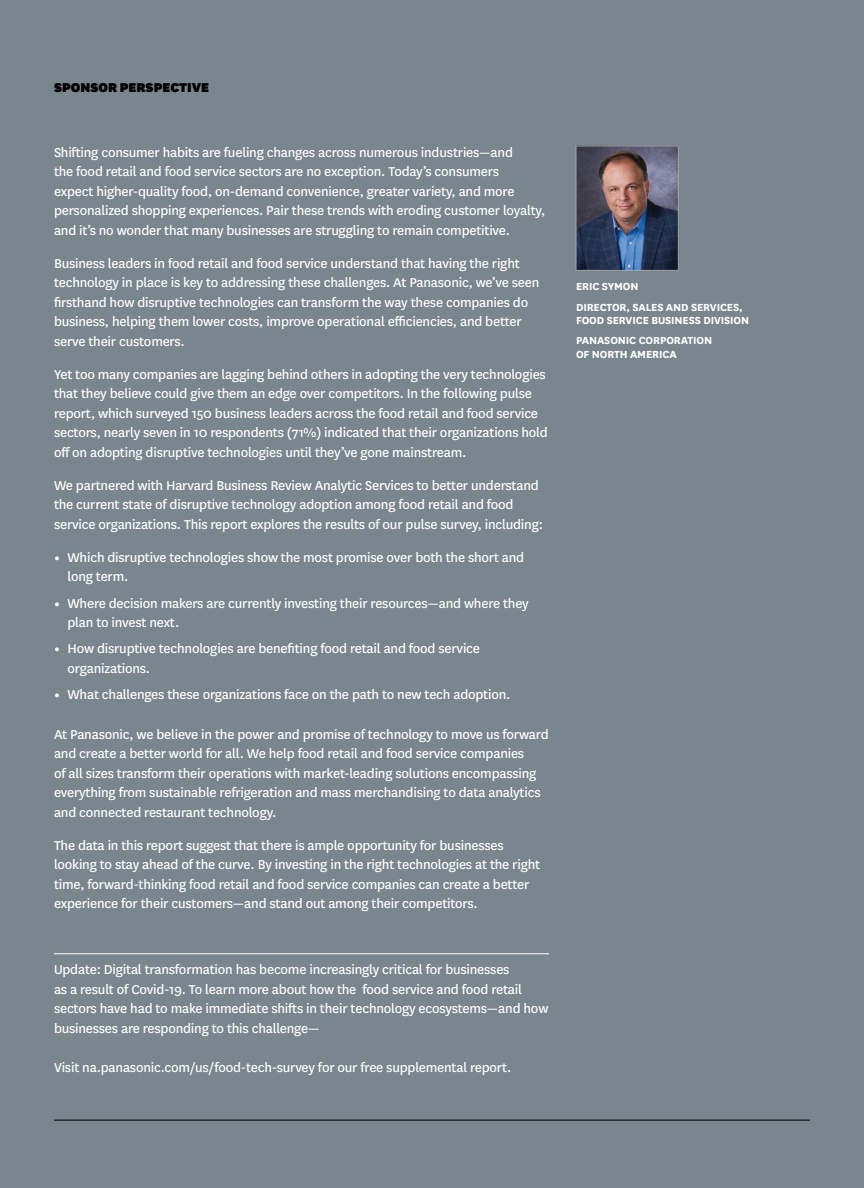
<style>
.page{position:relative;width:864px;height:1188px;background:#7a868d}
.page>*{position:absolute;margin:0;border:0;box-sizing:border-box;transform-origin:0 0}
.t1{font:15px/19.5px "National HBR";letter-spacing:-.015em;color:#fff}
.t2{font:900 15px "National HBR";color:#000}
.t3{font:700 12px/20.2px "National HBR";letter-spacing:-.01em;color:#fff}
</style>
<div class="page">
<hr style="left:54px;top:1120px;width:756px;height:1px;background:#000">
<img style="left:578px;top:148px;width:99px;height:121px">
<div style="left:576px;top:146px;width:103px;height:125px;border:1px solid #a7a9ac"></div>
<hr style="left:54px;top:953px;width:495px;height:1px;background:#fff">
<p class="t2" style="left:54px;top:77px;width:157px">SPONSOR PERSPECTIVE</p>
<p class="t1" style="left:54px;top:142px;width:493px">Shifting consumer habits are fueling changes across numerous industries—and<br>the food retail and food service sectors are no exception. Today’s consumers<br>expect higher-quality food, on-demand convenience, greater variety, and more personalized shopping experiences. Pair these trends with eroding customer loyalty, and it’s no wonder that many businesses are struggling to remain competitive.</p>
<p class="t1" style="left:54px;top:253px;width:487px">Business leaders in food retail and food service understand that having the right technology in place is key to addressing these challenges. At Panasonic, we’ve seen firsthand how disruptive technologies can transform the way these companies do business, helping them lower costs, improve operational efficiencies, and better serve their customers.</p>
<p class="t1" style="left:54px;top:364px;width:495px">Yet too many companies are lagging behind others in adopting the very technologies that they believe could give them an edge over competitors. In the following pulse report, which surveyed 150 business leaders across the food retail and food service sectors, nearly seven in 10 respondents (71%) indicated that their organizations hold off on adopting disruptive technologies until they’ve gone mainstream.</p>
<p class="t1" style="left:54px;top:475px;width:491px">We partnered with Harvard Business Review Analytic Services to better understand the current state of disruptive technology adoption among food retail and food service organizations. This report explores the results of our pulse survey, including:</p>
<p class="t1" style="left:68px;top:547px;width:458px;text-indent:-14px">• Which disruptive technologies show the most promise over both the short and long term.</p>
<p class="t1" style="left:68px;top:593px;width:463px;text-indent:-14px">• Where decision makers are currently investing their resources—and where they plan to invest next.</p>
<p class="t1" style="left:68px;top:638px;width:414px;text-indent:-14px">• How disruptive technologies are benefiting food retail and food service organizations.</p>
<p class="t1" style="left:54px;top:684px;width:458px">• What challenges these organizations face on the path to new tech adoption.</p>
<p class="t1" style="left:54px;top:724px;width:496px">At Panasonic, we believe in the power and promise of technology to move us forward and create a better world for all. We help food retail and food service companies<br>of all sizes transform their operations with market-leading solutions encompassing everything from sustainable refrigeration and mass merchandising to data analytics and connected restaurant technology.</p>
<p class="t1" style="left:54px;top:835px;width:488px">The data in this report suggest that there is ample opportunity for businesses looking to stay ahead of the curve. By investing in the right technologies at the right time, forward-thinking food retail and food service companies can create a better experience for their customers—and stand out among their competitors.</p>
<p class="t1" style="left:54px;top:959px;width:496px">Update: Digital transformation has become increasingly critical for businesses<br>as a result of Covid-19. To learn more about how the food service and food retail sectors have had to make immediate shifts in their technology ecosystems—and how businesses are responding to this challenge—</p>
<p class="t1" style="left:54px;top:1057px;width:459px">Visit na.panasonic.com/us/food-tech-survey for our free supplemental report.</p>
<p class="t3" style="left:576px;top:276px;width:168px">ERIC SYMON<br>DIRECTOR, SALES AND SERVICES,</p>
<p class="t3" style="left:576px;top:309px;width:175px">FOOD SERVICE BUSINESS DIVISION<br>PANASONIC CORPORATION</p>
<p class="t3" style="left:576px;top:343px;width:102px">OF NORTH AMERICA</p>
</div>
